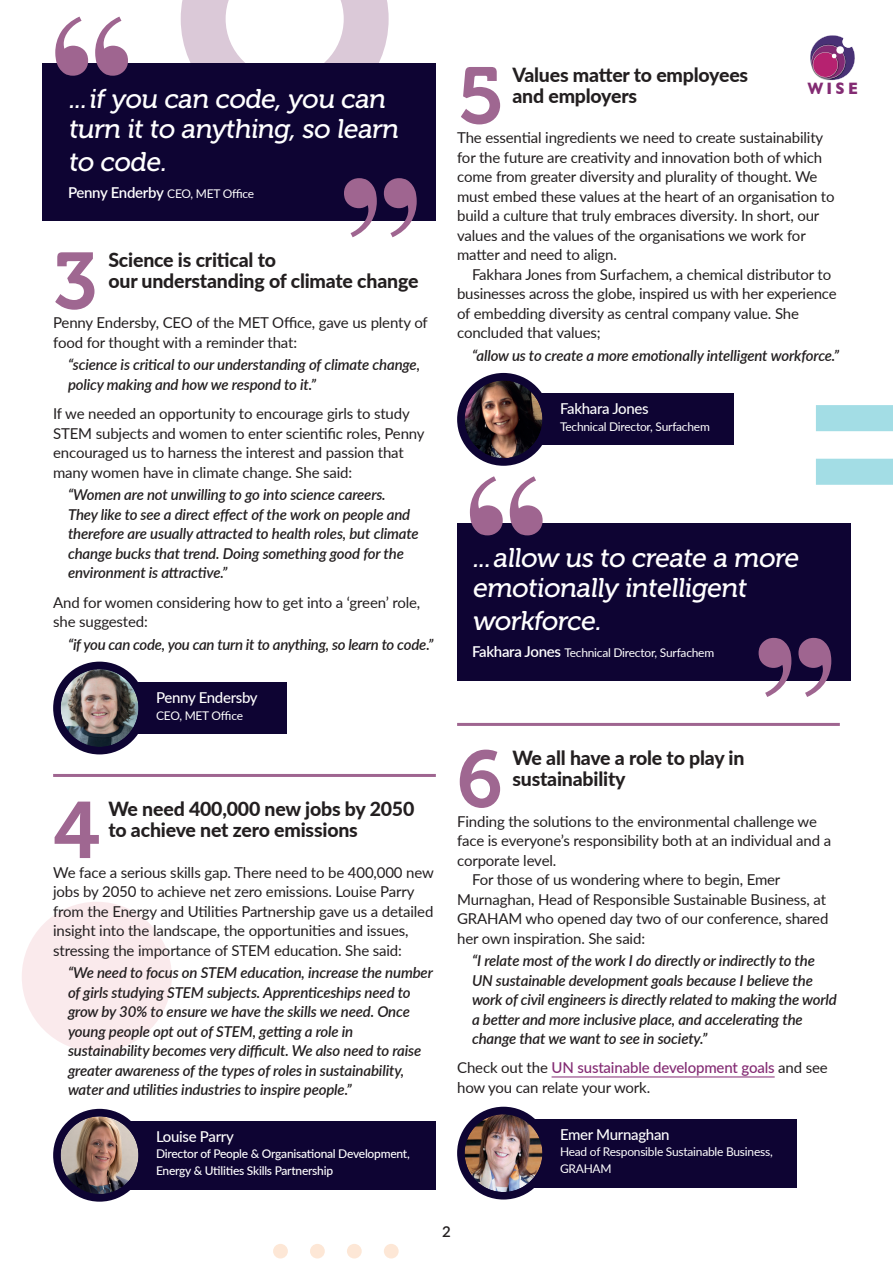
<style>
.page{position:relative;width:893px;height:1263px;background:#fff}
.page>*{position:absolute;margin:0;border:0;box-sizing:border-box;transform-origin:0 0}
.t1{font:79.5px "Museo 700";color:#9f6791}
.t2{font:27px/30px "Museo 500";color:#fff}
.t3{font:800 19.5px/21px "Lato";letter-spacing:-.01em;color:#231f20}
.t4{font:700 16.8px "Gill Sans";color:#832b73;scale:.8 1}
.t5{font:15px/19.5px "Lato";letter-spacing:-.01em;color:#231f20}
.t6{font:italic 600 15px/19.5px "Lato";letter-spacing:-.01em;color:#231f20}
.t7{font:500 15px "Lato";letter-spacing:-.02em;color:#fff}
.t8{font:600 15px "Lato";color:#231f20}
.t9{font:12px/16.5px "Lato";letter-spacing:-.02em;color:#fff}
.t10{font:500 12px/16.5px "Lato";letter-spacing:-.02em;color:#fff}
.s1{font-weight:600;font-size:15px}
.s2{font-weight:500;color:#832b73}
</style>
<div class="page">
<div style="left:96px;top:1121px;width:340px;height:68px;background:#0e0433"></div>
<div style="left:96px;top:682px;width:191px;height:51px;background:#0e0433"></div>
<div style="left:500px;top:394px;width:233px;height:51px;background:#0e0433"></div>
<div style="left:57px;top:665px;width:85px;height:86px;background:#0e0433;border-radius:50%"></div>
<img style="left:61px;top:669px;width:77px;height:78px;border-radius:39px">
<div style="left:53px;top:662px;width:93px;height:92px;border:8px solid #0e0433;border-radius:50%"></div>
<div style="left:461px;top:377px;width:85px;height:85px;background:#0e0433;border-radius:50%"></div>
<img style="left:465px;top:380px;width:77px;height:78px;border-radius:39px">
<div style="left:457px;top:373px;width:93px;height:93px;border:8px solid #0e0433;border-radius:50%"></div>
<div style="left:57px;top:1112px;width:85px;height:86px;background:#0e0433;border-radius:50%"></div>
<img style="left:61px;top:1116px;width:77px;height:78px;border-radius:39px">
<div style="left:53px;top:1109px;width:93px;height:93px;border:8px solid #0e0433;border-radius:50%"></div>
<div style="left:22px;top:902px;width:150px;height:150px;background:#faeaec;border-radius:50%"></div>
<div style="left:816px;top:405px;width:77px;height:26px;background:#a3dde5"></div>
<div style="left:816px;top:459px;width:77px;height:26px;background:#a3dde5"></div>
<svg style="left:181px;top:0;width:208px;height:64px"></svg>
<div style="left:273px;top:1244px;width:15px;height:14px;background:#fde7d6;border-radius:50%"></div>
<div style="left:310px;top:1244px;width:15px;height:14px;background:#fde7d6;border-radius:50%"></div>
<div style="left:347px;top:1244px;width:15px;height:14px;background:#fde7d6;border-radius:50%"></div>
<div style="left:384px;top:1244px;width:15px;height:14px;background:#fde7d6;border-radius:50%"></div>
<svg style="left:810px;top:35px;width:45px;height:45px"></svg>
<div style="left:842px;top:36px;width:12px;height:12px;background:#fff;border-radius:50%"></div>
<hr style="left:552px;top:1076px;width:223px;height:1px;background:#832b73">
<div style="left:500px;top:1119px;width:297px;height:68px;background:#0e0433"></div>
<div style="left:461px;top:1110px;width:85px;height:86px;background:#0e0433;border-radius:50%"></div>
<img style="left:465px;top:1114px;width:77px;height:78px;border-radius:39px">
<div style="left:457px;top:1107px;width:93px;height:92px;border:8px solid #0e0433;border-radius:50%"></div>
<div style="left:43px;top:64px;width:393px;height:157px;background:#0e0433"></div>
<svg style="left:55px;top:17px;width:73px;height:59px"></svg>
<svg style="left:344px;top:178px;width:73px;height:59px"></svg>
<div style="left:457px;top:523px;width:393px;height:158px;background:#0e0433"></div>
<svg style="left:470px;top:476px;width:73px;height:59px"></svg>
<svg style="left:759px;top:638px;width:72px;height:59px"></svg>
<hr style="left:53px;top:774px;width:383px;height:3px;background:#9f6590">
<hr style="left:457px;top:723px;width:383px;height:3px;background:#9f6590">
<h2 class="t2" style="left:68px;top:84px;width:336px">...if you can code, you can turn it to anything, so learn</h2>
<h2 class="t2" style="left:68px;top:147px;width:104px">to code.</h2>
<p class="t9" style="left:68px;top:185px;width:188px"><span class="s1">Penny Enderby</span> CEO, MET Office</p>
<h3 class="t3" style="left:108px;top:248px;width:312px">Science is critical to<br>our understanding of climate change</h3>
<p class="t5" style="left:53px;top:313px;width:376px">Penny Endersby, CEO of the MET Office, gave us plenty of food for thought with a reminder that:</p>
<p class="t6" style="left:68px;top:355px;width:354px">“science is critical to our understanding of climate change, policy making and how we respond to it.”</p>
<p class="t5" style="left:53px;top:403px;width:373px">If we needed an opportunity to encourage girls to study STEM subjects and women to enter scientific roles, Penny encouraged us to harness the interest and passion that many women have in climate change. She said:</p>
<p class="t6" style="left:68px;top:484px;width:352px">“Women are not unwilling to go into science careers.<br>They like to see a direct effect of the work on people and therefore are usually attracted to health roles, but climate change bucks that trend. Doing something good for the environment is attractive.”</p>
<p class="t5" style="left:53px;top:592px;width:369px">And for women considering how to get into a ‘green’ role, she suggested:</p>
<p class="t6" style="left:68px;top:634px;width:367px">“if you can code, you can turn it to anything, so learn to code.”</p>
<h1 class="t1" style="left:53px;top:237px;width:46px">3</h1>
<p class="t7" style="left:156px;top:687px;width:103px">Penny Endersby</p>
<p class="t9" style="left:156px;top:706px;width:88px">CEO, MET Office</p>
<h3 class="t3" style="left:108px;top:798px;width:307px">We need 400,000 new jobs by 2050 to achieve net zero emissions</h3>
<p class="t5" style="left:53px;top:862px;width:382px">We face a serious skills gap. There need to be 400,000 new jobs by 2050 to achieve net zero emissions. Louise Parry from the Energy and Utilities Partnership gave us a detailed insight into the landscape, the opportunities and issues, stressing the importance of STEM education. She said:</p>
<p class="t6" style="left:68px;top:962px;width:366px">“We need to focus on STEM education, increase the number of girls studying STEM subjects. Apprenticeships need to grow by 30% to ensure we have the skills we need. Once young people opt out of STEM, getting a role in sustainability becomes very difficult. We also need to raise greater awareness of the types of roles in sustainability, water and utilities industries to inspire people.”</p>
<h1 class="t1" style="left:53px;top:786px;width:48px">4</h1>
<p class="t7" style="left:156px;top:1125px;width:79px">Louise Parry</p>
<p class="t10" style="left:156px;top:1145px;width:255px">Director of People &amp; Organisational Development,<br>Energy &amp; Utilities Skills Partnership</p>
<h3 class="t3" style="left:512px;top:63px;width:237px">Values matter to employees and employers</h3>
<p class="t5" style="left:457px;top:127px;width:379px">The essential ingredients we need to create sustainability for the future are creativity and innovation both of which come from greater diversity and plurality of thought. We must embed these values at the heart of an organisation to build a culture that truly embraces diversity. In short, our values and the values of the organisations we work for matter and need to align.</p>
<p class="t5" style="left:457px;top:264px;width:381px;text-indent:15px">Fakhara Jones from Surfachem, a chemical distributor to businesses across the globe, inspired us with her experience of embedding diversity as central company value. She concluded that values;</p>
<p class="t6" style="left:472px;top:345px;width:369px">“allow us to create a more emotionally intelligent workforce.”</p>
<h1 class="t1" style="left:457px;top:52px;width:49px">5</h1>
<p class="t4" style="left:807px;top:75px;width:65px">WISE</p>
<p class="t7" style="left:560px;top:398px;width:90px">Fakhara Jones</p>
<p class="t9" style="left:560px;top:418px;width:151px">Technical Director, Surfachem</p>
<h2 class="t2" style="left:472px;top:543px;width:332px">...allow us to create a more emotionally intelligent</h2>
<h2 class="t2" style="left:472px;top:606px;width:135px">workforce.</h2>
<p class="t9" style="left:472px;top:644px;width:244px"><span class="s1">Fakhara Jones</span> Technical Director, Surfachem</p>
<h1 class="t1" style="left:457px;top:735px;width:47px">6</h1>
<h3 class="t3" style="left:512px;top:747px;width:234px">We all have a role to play in sustainability</h3>
<p class="t5" style="left:457px;top:811px;width:361px">Finding the solutions to the environmental challenge we</p>
<p class="t5" style="left:457px;top:830px;width:375px">face is everyone’s responsibility both at an individual and a</p>
<p class="t5" style="left:457px;top:850px;width:101px">corporate level.</p>
<p class="t5" style="left:472px;top:869px;width:310px">For those of us wondering where to begin, Emer</p>
<p class="t5" style="left:457px;top:889px;width:370px">Murnaghan, Head of Responsible Sustainable Business, at</p>
<p class="t5" style="left:457px;top:908px;width:373px">GRAHAM who opened day two of our conference, shared</p>
<p class="t5" style="left:457px;top:928px;width:189px">her own inspiration. She said:</p>
<p class="t6" style="left:472px;top:950px;width:366px">“I relate most of the work I do directly or indirectly to the UN sustainable development goals because I believe the work of civil engineers is directly related to making the world a better and more inclusive place, and accelerating the change that we want to see in society.”</p>
<p class="t5" style="left:457px;top:1058px;width:372px">Check out the <span class="s2">UN sustainable development goals</span> and see how you can relate your work.</p>
<p class="t7" style="left:560px;top:1123px;width:111px">Emer Murnaghan</p>
<p class="t9" style="left:560px;top:1143px;width:214px">Head of Responsible Sustainable Business,<br>GRAHAM</p>
<p class="t8" style="left:442px;top:1220px;width:10px">2</p>
</div>
